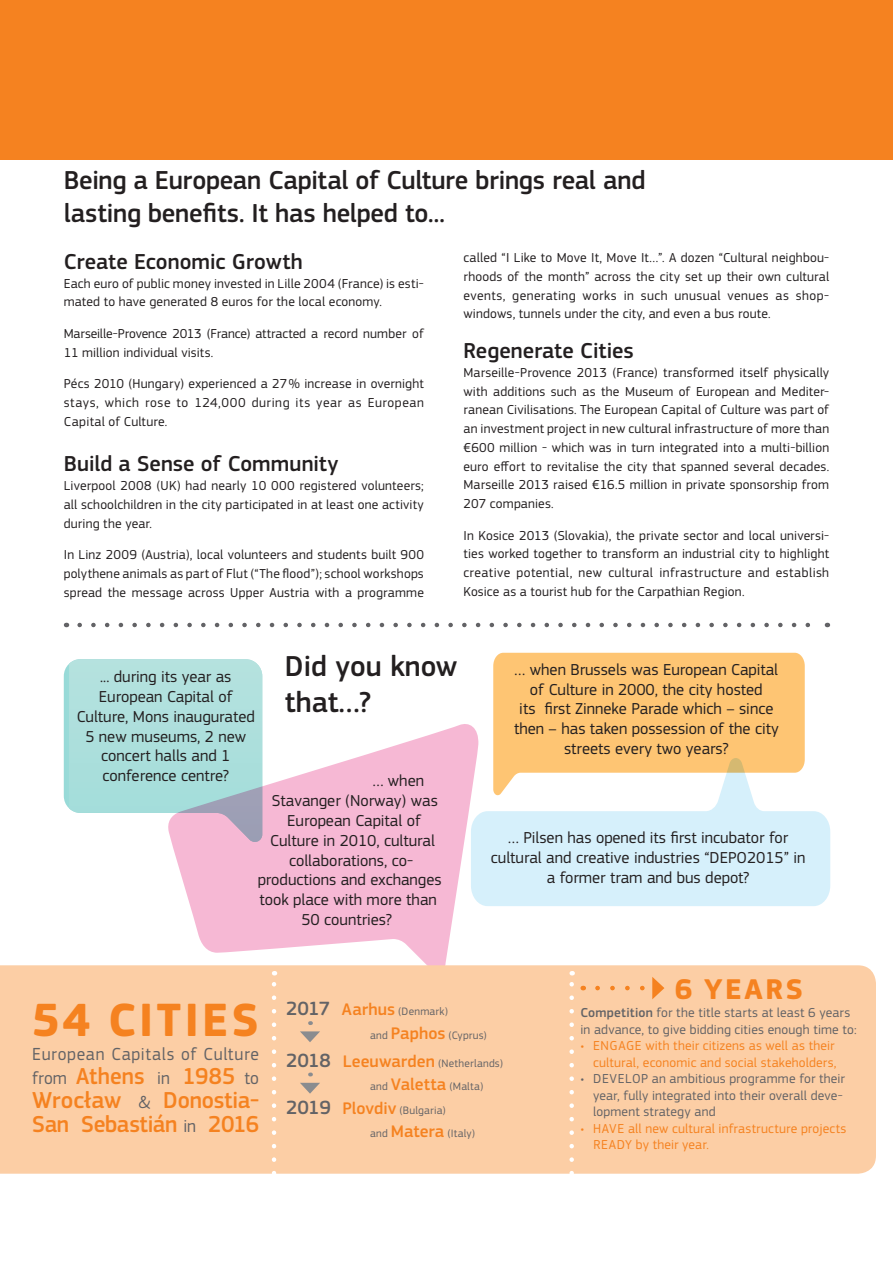
<style>
.page{position:relative;width:893px;height:1263px;background:#fff}
.page>*{position:absolute;margin:0;border:0;box-sizing:border-box;transform-origin:0 0}
.t1{font:700 48.45px "EC Square Sans Pro";letter-spacing:.075em;color:#f58220;scale:.96 1}
.t2{font:500 30px/36px "EC Square Sans Pro";color:#231f20}
.t3{font:700 29.7px "EC Square Sans Pro";letter-spacing:.085em;color:#f58220}
.t4{font:500 27px/32.4px "EC Square Sans Pro";letter-spacing:-.01em;color:#231f20}
.t5{font:500 24px/24.3px "EC Square Sans Pro";letter-spacing:-.01em;color:#f58220;text-align:justify;scale:.96 1}
.t6{font:500 22.5px "EC Square Sans Pro";color:#231f20}
.t7{font:18.15px "EC Square Sans Pro";letter-spacing:.045em;color:#636366;scale:.96 1}
.t8{font:16.5px/19.8px "EC Square Sans Pro";color:#231f20;text-align:center}
.t9{font:13.5px/18.8px "EC Square Sans Pro";letter-spacing:.015em;color:#231f20;text-align:justify}
.t10{font:13.5px/16.5px "EC Square Sans Pro";letter-spacing:.015em;color:#636366}
.t11{font:13.5px/16.5px "EC Square Sans Pro";letter-spacing:.015em;color:#f58220;text-align:right}
.t12{font:11.25px/23.4px "EC Square Sans Pro";letter-spacing:.02em;color:#636366}
.s1{font-weight:400;font-size:18.15px;color:#636366}
.s2{font-weight:500;font-size:19.95px}
.s3{font-weight:500;font-size:17.4px;color:#f58220}
.s4{font-weight:500}
</style>
<div class="page">
<div style="left:0;top:0;width:893px;height:160px;background:#f58220"></div>
<svg style="left:64px;top:659px;width:198px;height:154px;background:#aedfdc"></svg>
<div style="left:493px;top:653px;width:312px;height:105px;background:#fec573"></div>
<svg style="left:479px;top:758px;width:351px;height:148px;fill:#d6f0fb"></svg>
<svg style="left:167px;top:722px;width:312px;height:243px;fill:#f6b8d4"></svg>
<svg style="left:80px;top:623px;width:730px;height:4px"></svg>
<div style="left:0;top:965px;width:876px;height:209px;background:#fccea5"></div>
<svg style="left:272px;top:971px;width:4px;height:203px"></svg>
<svg style="left:597px;top:977px;width:67px;height:22px"></svg>
<svg style="left:569px;top:971px;width:5px;height:203px"></svg>
<svg style="left:300px;top:1021px;width:20px;height:21px"></svg>
<svg style="left:300px;top:1072px;width:20px;height:22px"></svg>
<h3 class="t4" style="left:64px;top:165px;width:583px">Being a European Capital of Culture brings real and lasting benefits. It has helped to...</h3>
<h3 class="t6" style="left:64px;top:248px;width:241px">Create Economic Growth</h3>
<p class="t9" style="left:64px;top:274px;width:362px">Each euro of public money invested in Lille 2004 (France) is esti&shy;mated to have generated 8 euros for the local economy.</p>
<p class="t9" style="left:64px;top:324px;width:362px">Marseille-Provence 2013 (France) attracted a record number of<br>11 million individual visits.</p>
<p class="t9" style="left:64px;top:374px;width:362px">Pécs 2010 (Hungary) experienced a 27% increase in overnight stays, which rose to 124,000 during its year as European Capital of Culture.</p>
<h3 class="t6" style="left:64px;top:451px;width:276px">Build a Sense of Community</h3>
<p class="t9" style="left:64px;top:476px;width:362px">Liverpool 2008 (UK) had nearly 10 000 registered volunteers; all schoolchildren in the city participated in at least one activity during the year.</p>
<p class="t9" style="left:64px;top:545px;width:362px">In Linz 2009 (Austria), local volunteers and students built 900 polythene animals as part of Flut (“The flood”); school workshops spread the message across Upper Austria with a programme</p>
<p class="t9" style="left:463px;top:248px;width:367px">called “I Like to Move It, Move It…”. A dozen “Cultural neighbou&shy;rhoods of the month” across the city set up their own cultural events, generating works in such unusual venues as shop&shy;windows, tunnels under the city, and even a bus route.</p>
<h3 class="t6" style="left:463px;top:338px;width:172px">Regenerate Cities</h3>
<p class="t9" style="left:463px;top:363px;width:367px">Marseille-Provence 2013 (France) transformed itself physically with additions such as the Museum of European and Mediter&shy;ranean Civilisations. The European Capital of Culture was part of an investment project in new cultural infrastructure of more than €600 million - which was in turn integrated into a multi-billion euro effort to revitalise the city that spanned several decades.<br>Marseille 2013 raised €16.5 million in private sponsorship from 207 companies.</p>
<p class="t9" style="left:463px;top:526px;width:367px">In Kosice 2013 (Slovakia), the private sector and local universi&shy;ties worked together to transform an industrial city to highlight creative potential, new cultural infrastructure and establish Kosice as a tourist hub for the Carpathian Region.</p>
<h2 class="t2" style="left:285px;top:649px;width:174px">Did you know that…?</h2>
<p class="t8" style="left:77px;top:667px;width:180px">... during its year as<br>European Capital of<br>Culture, Mons inaugurated<br>5 new museums, 2 new concert halls and 1 conference centre?</p>
<p class="t8" style="left:373px;top:771px;width:53px">… when</p>
<p class="t8" style="left:272px;top:791px;width:167px">Stavanger (Norway) was</p>
<p class="t8" style="left:287px;top:811px;width:135px">European Capital of</p>
<p class="t8" style="left:270px;top:830px;width:166px">Culture in 2010, cultural</p>
<p class="t8" style="left:289px;top:850px;width:126px">collaborations, co-</p>
<p class="t8" style="left:258px;top:870px;width:185px">productions and exchanges</p>
<p class="t8" style="left:259px;top:890px;width:179px">took place with more than</p>
<p class="t8" style="left:301px;top:910px;width:92px">50 countries?</p>
<p class="t8" style="left:514px;top:659px;width:266px">… when Brussels was European Capital of Culture in 2000, the city hosted<br>its first Zinneke Parade which – since then – has taken possession of the city streets every two years?</p>
<p class="t8" style="left:491px;top:828px;width:316px">… Pilsen has opened its first incubator for cultural and creative industries “DEPO2015” in a former tram and bus depot?</p>
<h3 class="t3" style="left:675px;top:972px;width:130px">6 YEARS</h3>
<h1 class="t1" style="left:32px;top:991px;width:238px">54 CITIES</h1>
<h3 class="t7" style="left:32px;top:1043px;width:238px">European Capitals of Culture</h3>
<h3 class="t5" style="left:32px;top:1064px;width:238px"><span class="s1">from</span> Athens <span class="s1">in</span> 1985 <span class="s1">to </span>Wrocław <span class="s1">&amp;</span> Donostia-San Sebastián <span class="s1">in</span> 2016</h3>
<p class="t12" style="left:370px;top:1000px;width:118px;text-indent:-84px"><span class="s2">2017</span> <span class="s3">Aarhus</span> (Denmark)<br>and <span class="s3">Paphos</span> (Cyprus)</p>
<p class="t12" style="left:286px;top:1051px;width:218px"><span class="s2">2018</span> <span class="s3">Leeuwarden</span> (Netherlands)</p>
<p class="t12" style="left:370px;top:1075px;width:115px">and <span class="s3">Valetta</span> (Malta)</p>
<p class="t12" style="left:286px;top:1098px;width:161px"><span class="s2">2019</span> <span class="s3">Plovdiv</span> (Bulgaria)</p>
<p class="t12" style="left:370px;top:1121px;width:106px">and <span class="s3">Matera</span> (Italy)</p>
<p class="t10" style="left:580px;top:1005px;width:278px"><span class="s4">Competition</span> for the title starts at least 6 years in advance, to give bidding cities enough time to:</p>
<p class="t11" style="left:581px;top:1038px;width:257px">• ENGAGE with their citizens as well as their cultural, economic and social stakeholders,</p>
<p class="t10" style="left:593px;top:1071px;width:253px;text-indent:-13px">• DEVELOP an ambitious programme for their year, fully integrated into their overall deve&shy;lopment strategy and</p>
<p class="t11" style="left:593px;top:1120px;width:255px;text-align:left;text-indent:-13px">• HAVE all new cultural infrastructure projects<br>READY by their year.</p>
</div>
